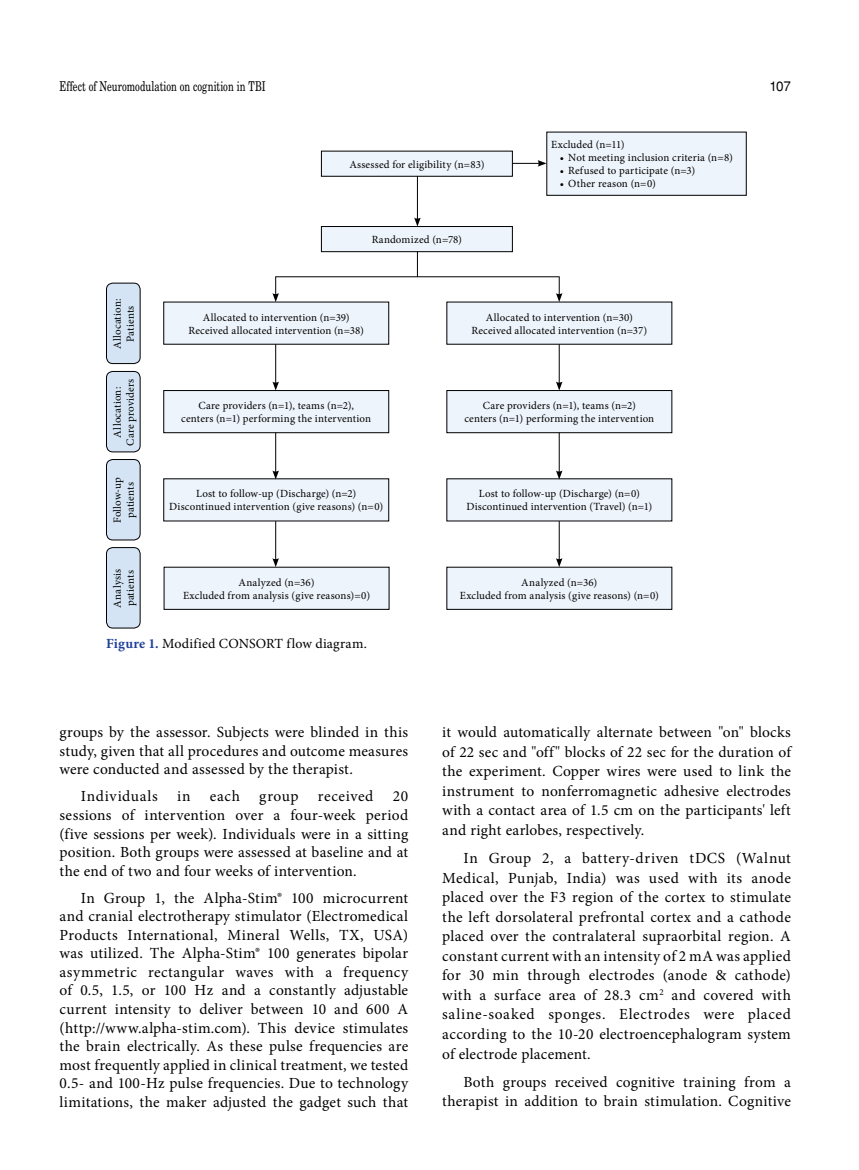
<style>
.page{position:relative;width:859px;height:1170px;background:#fff}
.page>*{position:absolute;margin:0;border:0;box-sizing:border-box;transform-origin:0 0}
.t1{font:15.45px/18.6px "Minion Pro";letter-spacing:.01em;color:#000;text-align:justify}
.t2{font:13.95px "Minion Pro";letter-spacing:.01em;color:#000}
.t3{font:13.5px "Madison Tr";letter-spacing:.005em;color:#000}
.t4{font:13.5px "Helvetica Normal Tr";color:#000}
.t5{font:10.95px/13.2px "Minion Pro";letter-spacing:.015em;color:#000;text-align:center}
.s1{font-weight:700;color:#20419b}
</style>
<div class="page">
<div style="left:321px;top:151px;width:191px;height:25px;background:#eef4fb"></div>
<div style="left:164px;top:302px;width:225px;height:42px;background:#eef4fb"></div>
<div style="left:164px;top:390px;width:225px;height:42px;background:#eef4fb"></div>
<div style="left:164px;top:390px;width:225px;height:43px;border:1px solid #000"></div>
<div style="left:164px;top:479px;width:225px;height:42px;background:#eef4fb"></div>
<div style="left:447px;top:567px;width:225px;height:42px;background:#eef4fb"></div>
<div style="left:164px;top:567px;width:225px;height:42px;background:#eef4fb"></div>
<div style="left:447px;top:479px;width:225px;height:42px;background:#eef4fb"></div>
<div style="left:447px;top:390px;width:225px;height:42px;background:#eef4fb"></div>
<div style="left:447px;top:390px;width:225px;height:43px;border:1px solid #000"></div>
<div style="left:447px;top:302px;width:225px;height:42px;background:#eef4fb"></div>
<div style="left:547px;top:132px;width:199px;height:63px;background:#eef4fb"></div>
<div style="left:321px;top:226px;width:191px;height:26px;background:#eef4fb"></div>
<div style="left:321px;top:226px;width:192px;height:26px;border:1px solid #000"></div>
<div style="left:106px;top:283px;width:34px;height:80px;background:#d4e4f5;border-radius:6px"></div>
<div style="left:106px;top:283px;width:34px;height:81px;border:1px solid #000;border-radius:6px"></div>
<div style="left:106px;top:371px;width:34px;height:81px;background:#d4e4f5;border-radius:6px"></div>
<div style="left:106px;top:371px;width:34px;height:81px;border:1px solid #000;border-radius:6px"></div>
<div style="left:106px;top:547px;width:34px;height:81px;background:#d4e4f5;border-radius:6px"></div>
<div style="left:106px;top:547px;width:34px;height:81px;border:1px solid #000;border-radius:6px"></div>
<div style="left:106px;top:459px;width:34px;height:81px;background:#d4e4f5;border-radius:6px"></div>
<div style="left:106px;top:459px;width:34px;height:81px;border:1px solid #000;border-radius:6px"></div>
<svg style="left:513px;top:160px;width:34px;height:7px"></svg>
<hr style="left:417px;top:176px;width:1px;height:44px;background:#000">
<svg style="left:414px;top:217px;width:7px;height:9px"></svg>
<svg style="left:417px;top:251px;width:1px;height:25px"></svg>
<svg style="left:272px;top:277px;width:7px;height:25px"></svg>
<hr style="left:275px;top:344px;width:1px;height:40px;background:#000">
<svg style="left:272px;top:381px;width:7px;height:9px"></svg>
<hr style="left:275px;top:432px;width:1px;height:41px;background:#000">
<svg style="left:272px;top:470px;width:7px;height:9px"></svg>
<hr style="left:275px;top:521px;width:1px;height:39px;background:#000">
<svg style="left:272px;top:558px;width:7px;height:9px"></svg>
<svg style="left:556px;top:276px;width:6px;height:26px"></svg>
<hr style="left:559px;top:344px;width:1px;height:40px;background:#000">
<svg style="left:556px;top:381px;width:6px;height:9px"></svg>
<hr style="left:559px;top:432px;width:1px;height:41px;background:#000">
<svg style="left:556px;top:470px;width:6px;height:9px"></svg>
<hr style="left:559px;top:521px;width:1px;height:39px;background:#000">
<svg style="left:556px;top:558px;width:6px;height:9px"></svg>
<hr style="left:275px;top:276px;width:284px;height:1px;background:#000">
<p class="t3" style="left:60px;top:78px;width:208px">Effect of Neuromodulation on cognition in TBI</p>
<p class="t4" style="left:769px;top:78px;width:23px">107</p>
<p class="t5" style="left:111px;top:349px;width:52px;rotate:-90deg">Allocation:<br>Patients</p>
<p class="t5" style="left:111px;top:446px;width:69px;rotate:-90deg">Allocation:<br>Care providers</p>
<p class="t5" style="left:111px;top:523px;width:48px;rotate:-90deg">Follow-up patients</p>
<p class="t5" style="left:111px;top:607px;width:40px;text-align:left;rotate:-90deg">Analysis patients</p>
<p class="t5" style="left:349px;top:158px;width:137px">Assessed for eligibility (n=83)</p>
<p class="t5" style="left:372px;top:233px;width:92px">Randomized (n=78)</p>
<p class="t5" style="left:551px;top:138px;width:75px">Excluded (n=11)</p>
<p class="t5" style="left:560px;top:151px;width:175px">• Not meeting inclusion criteria (n=8)</p>
<p class="t5" style="left:560px;top:164px;width:137px">• Refused to participate (n=3)</p>
<p class="t5" style="left:560px;top:177px;width:98px">• Other reason (n=0)</p>
<p class="t5" style="left:188px;top:310px;width:177px">Allocated to intervention (n=39)<br>Received allocated intervention (n=38)</p>
<p class="t5" style="left:471px;top:310px;width:177px">Allocated to intervention (n=30)<br>Received allocated intervention (n=37)</p>
<p class="t5" style="left:181px;top:399px;width:191px">Care providers (n=1), teams (n=2), centers (n=1) performing the intervention</p>
<p class="t5" style="left:464px;top:399px;width:191px">Care providers (n=1), teams (n=2)<br>centers (n=1) performing the intervention</p>
<p class="t5" style="left:169px;top:487px;width:215px">Lost to follow-up (Discharge) (n=2)<br>Discontinued intervention (give reasons) (n=0)</p>
<p class="t5" style="left:466px;top:487px;width:187px">Lost to follow-up (Discharge) (n=0)<br>Discontinued intervention (Travel) (n=1)</p>
<p class="t5" style="left:183px;top:575px;width:189px">Analyzed (n=36)<br>Excluded from analysis (give reasons)=0)</p>
<p class="t5" style="left:460px;top:575px;width:201px">Analyzed (n=36)<br>Excluded from analysis (give reasons) (n=0)</p>
<p class="t2" style="left:106px;top:634px;width:262px"><span class="s1">Figure 1.</span> Modified CONSORT flow diagram.</p>
<p class="t1" style="left:60px;top:723px;width:350px">groups by the assessor. Subjects were blinded in this study, given that all procedures and outcome measures were conducted and assessed by the therapist.</p>
<p class="t1" style="left:60px;top:787px;width:350px;text-indent:21px">Individuals in each group received 20 sessions of intervention over a four-week period (five sessions per week). Individuals were in a sitting position. Both groups were assessed at baseline and at the end of two and four weeks of intervention.</p>
<p class="t1" style="left:60px;top:888px;width:350px;text-indent:21px">In Group 1, the Alpha-Stim® 100 microcurrent and cranial electrotherapy stimulator (Electromedical Products International, Mineral Wells, TX, USA) was utilized. The Alpha-Stim® 100 generates bipolar asymmetric rectangular waves with a frequency of 0.5, 1.5, or 100 Hz and a constantly adjustable current intensity to deliver between 10 and 600 A (http://www.alpha-stim.com). This device stimulates the brain electrically. As these pulse frequencies are most frequently applied in clinical treatment, we tested 0.5- and 100-Hz pulse frequencies. Due to technology limitations, the maker adjusted the gadget such that</p>
<p class="t1" style="left:442px;top:722px;width:350px;line-height:19.5px">it would automatically alternate between "on" blocks of 22 sec and "off" blocks of 22 sec for the duration of the experiment. Copper wires were used to link the instrument to nonferromagnetic adhesive electrodes with a contact area of 1.5 cm on the participants' left and right earlobes, respectively.</p>
<p class="t1" style="left:442px;top:848px;width:350px;line-height:19.5px;text-indent:21px">In Group 2, a battery-driven tDCS (Walnut Medical, Punjab, India) was used with its anode placed over the F3 region of the cortex to stimulate the left dorsolateral prefrontal cortex and a cathode placed over the contralateral supraorbital region. A constant current with an intensity of 2 mA was applied for 30 min through electrodes (anode &amp; cathode) with a surface area of 28.3 cm<sup>2</sup> and covered with saline-soaked sponges. Electrodes were placed according to the 10-20 electroencephalogram system of electrode placement.</p>
<p class="t1" style="left:442px;top:1071px;width:350px;line-height:19.5px;text-align:right">Both groups received cognitive training from a therapist in addition to brain stimulation. Cognitive</p>
</div>
